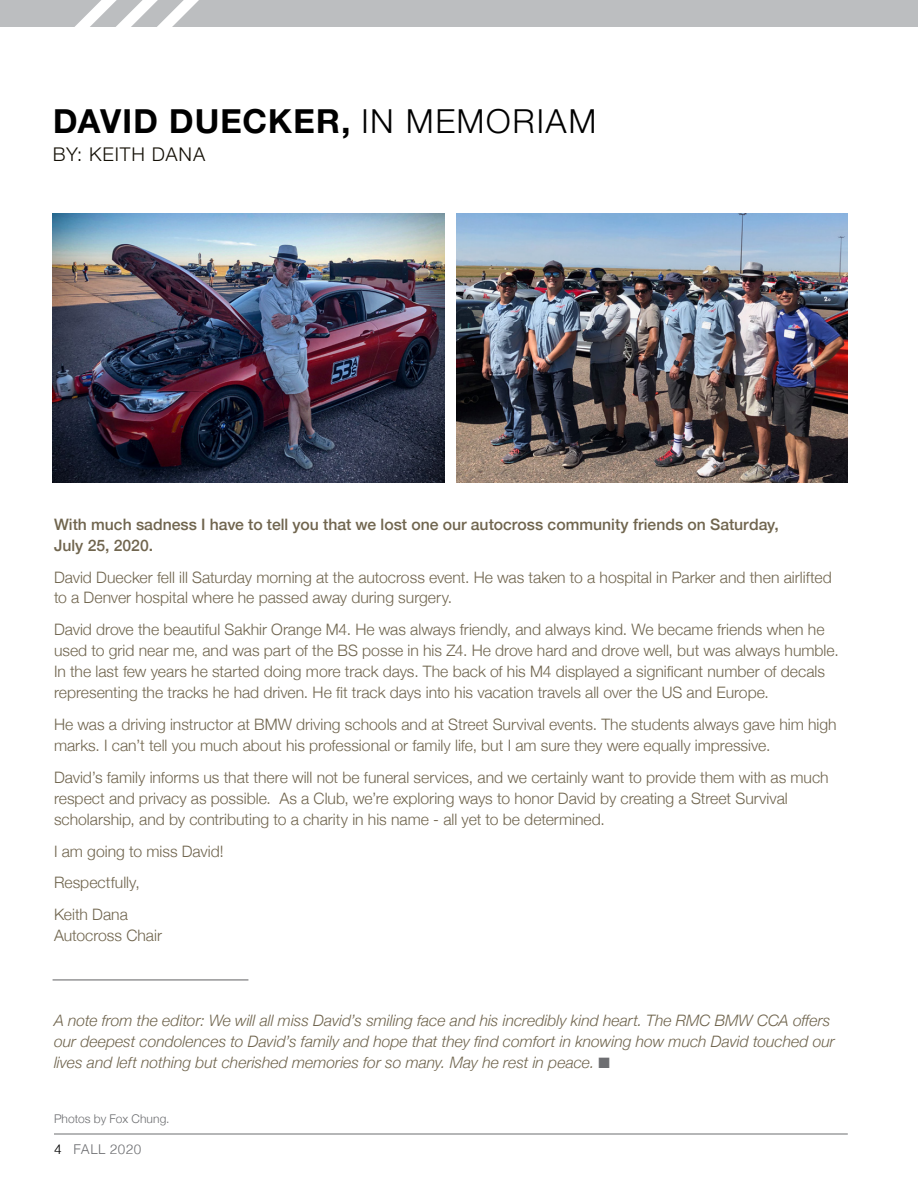
<style>
.page{position:relative;width:918px;height:1188px;background:#fff}
.page>*{position:absolute;margin:0;border:0;box-sizing:border-box;transform-origin:0 0}
.t1{font:700 31.5px "BMW Helvetica";color:#000}
.t2{font:300 18px "BMW Helvetica";letter-spacing:.015em;color:#141006}
.t3{font:300 15.75px/21px "Helvetica Neue";color:#70654e}
.t4{font:italic 300 15.75px/21px "Helvetica Neue";color:#70654e}
.t5{font:500 15.75px/21px "Helvetica Neue";color:#70654e}
.t6{font:300 13.5px "Helvetica";letter-spacing:.03em;color:#6d6e71}
.t7{font:300 12px "Helvetica Neue";letter-spacing:.005em;color:#6d6e71}
.s1{font-weight:300}
.s2{color:#6d6e71}
.s3{color:#000}
</style>
<div class="page">
<hr style="left:54px;top:1134px;width:794px;height:1px;background:#6d6e71">
<div style="left:0;top:0;width:918px;height:27px;background:#bcbec0"></div>
<img style="left:53px;top:214px;width:391px;height:268px">
<img style="left:456px;top:214px;width:392px;height:268px">
<svg style="left:75px;top:0;width:124px;height:27px"></svg>
<hr style="left:53px;top:980px;width:195px;height:1px;background:#5f6062">
<h1 class="t1" style="left:53px;top:100px;width:546px">DAVID DUECKER, <span class="s1">IN MEMORIAM</span></h1>
<p class="t2" style="left:53px;top:143px;width:155px">BY: KEITH DANA</p>
<p class="t5" style="left:54px;top:512px;width:726px">With much sadness I have to tell you that we lost one our autocross community friends on Saturday,<br>July 25, 2020.</p>
<p class="t3" style="left:54px;top:565px;width:779px">David Duecker fell ill Saturday morning at the autocross event. He was taken to a hospital in Parker and then airlifted to a Denver hospital where he passed away during surgery.</p>
<p class="t3" style="left:54px;top:618px;width:786px">David drove the beautiful Sakhir Orange M4. He was always friendly, and always kind. We became friends when he used to grid near me, and was part of the BS posse in his Z4. He drove hard and drove well, but was always humble.<br>In the last few years he started doing more track days. The back of his M4 displayed a significant number of decals representing the tracks he had driven. He fit track days into his vacation travels all over the US and Europe.</p>
<p class="t3" style="left:54px;top:713px;width:784px">He was a driving instructor at BMW driving schools and at Street Survival events. The students always gave him high marks. I can’t tell you much about his professional or family life, but I am sure they were equally impressive.</p>
<p class="t3" style="left:54px;top:766px;width:776px">David’s family informs us that there will not be funeral services, and we certainly want to provide them with as much respect and privacy as possible. As a Club, we’re exploring ways to honor David by creating a Street Survival scholarship, and by contributing to a charity in his name - all yet to be determined.</p>
<p class="t3" style="left:54px;top:834px;width:171px;line-height:31.8px">I am going to miss David!<br>Respectfully,<br>Keith Dana</p>
<p class="t3" style="left:54px;top:924px;width:110px">Autocross Chair</p>
<p class="t4" style="left:54px;top:1009px;width:782px">A note from the editor: We will all miss David’s smiling face and his incredibly kind heart. The RMC BMW CCA offers our deepest condolences to David’s family and hope that they find comfort in knowing how much David touched our lives and left nothing but cherished memories for so many. May he rest in peace. <span class="s2">■</span></p>
<p class="t7" style="left:54px;top:1109px;width:117px">Photos by Fox Chung.</p>
<p class="t6" style="left:54px;top:1138px;width:89px"><span class="s3">4</span> FALL 2020</p>
</div>
